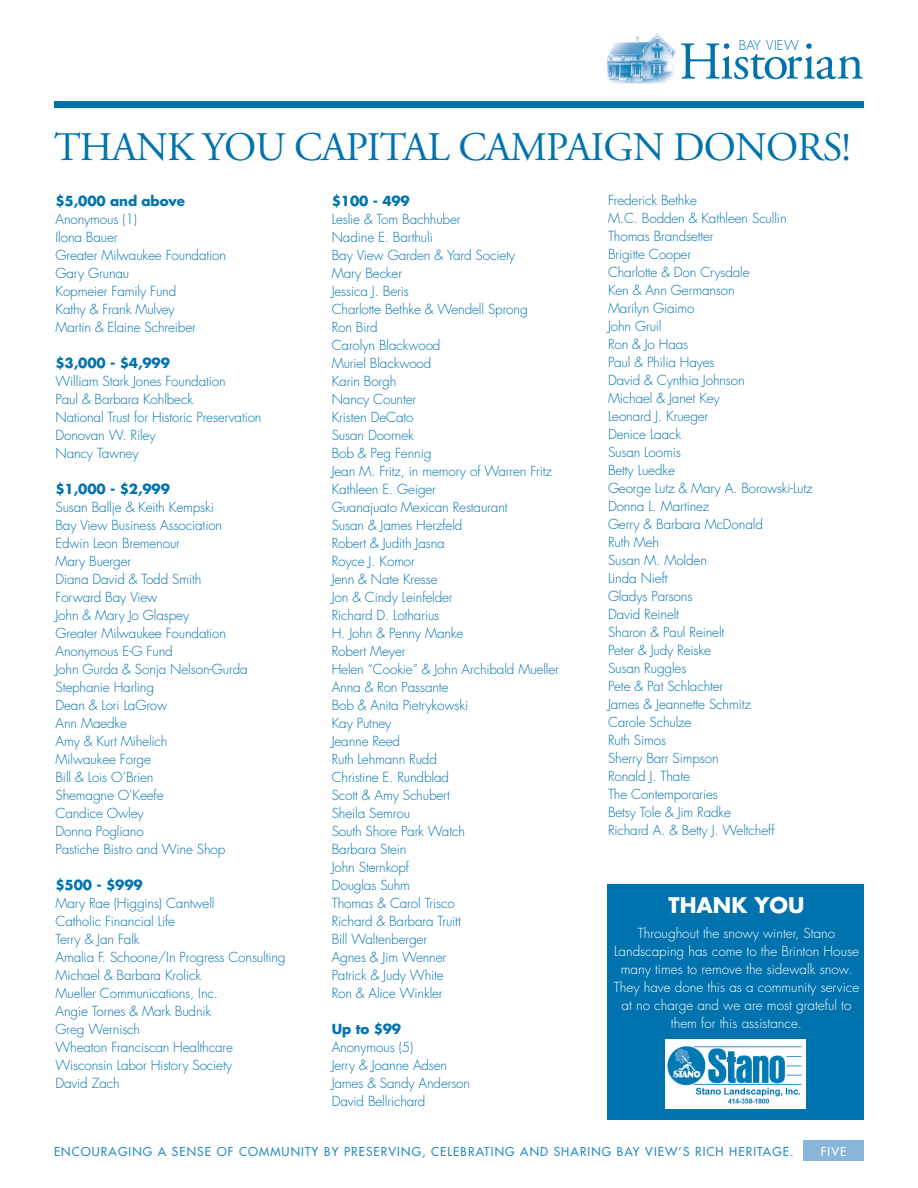
<style>
.page{position:relative;width:918px;height:1188px;background:#fff}
.page>*{position:absolute;margin:0;border:0;box-sizing:border-box;transform-origin:0 0}
.t1{font:52.95px "Adobe Garamond";letter-spacing:-.02em;color:#0073ae}
.t2{font:40.5px "Adobe Garamond Pro";letter-spacing:-.02em;color:#0073ae}
.t3{font:700 21px "Futura";color:#fff}
.t4{font:300 13.5px/18px "Futura";letter-spacing:-.01em;color:#0073ae}
.t5{font:300 13.5px/18px "Futura";color:#fff;text-align:center}
.t6{font:700 13.5px "Futura";letter-spacing:-.01em;color:#0073ae}
.t7{font:300 13.2px "Futura";letter-spacing:.01em;color:#0073ae}
.t8{font:12px "Futura";letter-spacing:.09em;color:#278ec1}
.t9{font:12px "Futura";color:#fff}
</style>
<div class="page">
<img style="left:608px;top:34px;width:67px;height:50px">
<div style="left:54px;top:101px;width:810px;height:7px;background:#0073ae"></div>
<div style="left:803px;top:1141px;width:61px;height:20px;background:#89b5d8"></div>
<div style="left:607px;top:885px;width:257px;height:235px;background:#0073ae"></div>
<img style="left:665px;top:1040px;width:141px;height:69px">
<p class="t7" style="left:739px;top:37px;width:61px">BAY VIEW</p>
<h1 class="t1" style="left:679px;top:33px;width:187px">Historian</h1>
<h2 class="t2" style="left:54px;top:123px;width:798px">THANK YOU CAPITAL CAMPAIGN DONORS!</h2>
<p class="t6" style="left:56px;top:192px;width:131px">$5,000 and above</p>
<p class="t4" style="left:56px;top:211px;width:172px">Anonymous (1)<br>I lona Bauer<br>Greater Milwaukee Foundation<br>Gary Grunau<br>Kopmeier Family Fund<br>Kathy &amp; Frank Mulvey<br>Martin &amp; Elaine Schreiber</p>
<p class="t6" style="left:56px;top:354px;width:116px">$3,000 - $4,999</p>
<p class="t4" style="left:56px;top:373px;width:208px">William Stark Jones Foundation<br>Paul &amp; Barbara Kohlbeck<br>National Trust for Historic Preservation<br>Donovan W. Riley<br>Nancy Tawney</p>
<p class="t6" style="left:56px;top:480px;width:116px">$1,000 - $2,999</p>
<p class="t4" style="left:56px;top:499px;width:194px">Susan Ballje &amp; Keith Kempski<br>Bay View Business Association<br>Edwin Leon Bremenour<br>Mary Buerger<br>Diana David &amp; Todd Smith<br>Forward Bay View<br>John &amp; Mary Jo Glaspey<br>Greater Milwaukee Foundation<br>Anonymous E-G Fund<br>John Gurda &amp; Sonja Nelson-Gurda<br>Stephanie Harling<br>Dean &amp; Lori LaGrow<br>Ann Maedke<br>Amy &amp; Kurt Mihelich<br>Milwaukee Forge<br>Bill &amp; Lois O’Brien<br>Shemagne O’Keefe<br>Candice Owley<br>Donna Pogliano<br>Pastiche Bistro and Wine Shop</p>
<p class="t6" style="left:56px;top:876px;width:89px">$500 - $999</p>
<p class="t4" style="left:56px;top:895px;width:232px">Mary Rae (Higgins) Cantwell<br>Catholic Financial Life<br>Terry &amp; Jan Falk<br>Amalia F. Schoone/I n Progress Consulting<br>Michael &amp; Barbara Krolick<br>Mueller Communications, I nc.<br>Angie Tornes &amp; Mark Budnik<br>Greg Wernisch<br>Wheaton Franciscan Healthcare<br>Wisconsin Labor History Society<br>David Zach</p>
<p class="t4" style="left:608px;top:192px;width:206px">Frederick Bethke<br>M.C. Bodden &amp; Kathleen Scullin<br>Thomas Brandsetter<br>Brigitte Cooper<br>Charlotte &amp; Don Crysdale<br>Ken &amp; Ann Germanson<br>Marilyn Giaimo<br>John Gruil<br>Ron &amp; Jo Haas<br>Paul &amp; Philia Hayes<br>David &amp; Cynthia Johnson<br>Michael &amp; Janet Key<br>Leonard J. Krueger<br>Denice Laack<br>Susan Loomis<br>Betty Luedke<br>George Lutz &amp; Mary A. Borowski-Lutz<br>Donna L. Martinez<br>Gerry &amp; Barbara McDonald<br>Ruth Meh<br>Susan M. Molden<br>Linda Nieft<br>Gladys Parsons<br>David Reinelt<br>Sharon &amp; Paul Reinelt<br>Peter &amp; Judy Reiske<br>Susan Ruggles<br>Pete &amp; Pat Schlachter<br>James &amp; Jeannette Schmitz<br>Carole Schulze<br>Ruth Simos<br>Sherry Barr Simpson<br>Ronald J. Thate<br>The Contemporaries<br>Betsy Tole &amp; Jim Radke<br>Richard A. &amp; Betty J. Weltcheff</p>
<p class="t6" style="left:332px;top:192px;width:80px">$100 - 499</p>
<p class="t4" style="left:332px;top:211px;width:229px">Leslie &amp; Tom Bachhuber<br>Nadine E. Barthuli<br>Bay View Garden &amp; Yard Society<br>Mary Becker<br>Jessica J. Beris<br>Charlotte Bethke &amp; Wendell Sprong<br>Ron Bird<br>Carolyn Blackwood<br>Muriel Blackwood<br>Karin Borgh<br>Nancy Counter<br>Kristen DeCato<br>Susan Doornek<br>Bob &amp; Peg Fennig<br>Jean M. Fritz, in memory of Warren Fritz<br>Kathleen E. Geiger<br>Guanajuato Mexican Restaurant<br>Susan &amp; James Herzfeld<br>Robert &amp; Judith Jasna<br>Royce J. Komor<br>Jenn &amp; Nate Kresse<br>Jon &amp; Cindy Leinfelder<br>Richard D. Lotharius<br>H. John &amp; Penny Manke<br>Robert Meyer<br>Helen “Cookie” &amp; John Archibald Mueller<br>Anna &amp; Ron Passante<br>Bob &amp; Anita Pietrykowski<br>Kay Putney<br>Jeanne Reed<br>Ruth Lehmann Rudd<br>Christine E. Rundblad<br>Scott &amp; Amy Schubert<br>Sheila Semrou<br>South Shore Park Watch<br>Barbara Stein<br>John Sternkopf<br>Douglas Suhm<br>Thomas &amp; Carol Trisco<br>Richard &amp; Barbara Truitt<br>Bill Waltenberger<br>Agnes &amp; Jim Wenner<br>Patrick &amp; Judy White<br>Ron &amp; Alice Winkler</p>
<p class="t6" style="left:332px;top:1020px;width:71px">Up to $99</p>
<p class="t4" style="left:332px;top:1038px;width:140px">Anonymous (5)<br>Jerry &amp; Joanne Adsen<br>James &amp; Sandy Anderson<br>David Bellrichard</p>
<h3 class="t3" style="left:669px;top:891px;width:138px">THANK YOU</h3>
<p class="t5" style="left:614px;top:924px;width:247px">Throughout the snowy winter, Stano Landscaping has come to the Brinton House many times to remove the sidewalk snow.<br>They have done this as a community service at no charge and we are most grateful to them for this assistance.</p>
<p class="t8" style="left:54px;top:1144px;width:236px">ENCOURAGING A SENSE OF COMMUNI</p>
<p class="t8" style="left:305px;top:1144px;width:101px">TY BY PRESERVING</p>
<p class="t8" style="left:422px;top:1144px;width:78px">, CELEBRATING</p>
<p class="t8" style="left:520px;top:1144px;width:60px">AN D SHARING</p>
<p class="t8" style="left:617px;top:1144px;width:156px">BAY VIEW’S RIC H HERITAGE</p>
<p class="t8" style="left:790px;top:1144px;width:5px">.</p>
<p class="t9" style="left:821px;top:1144px;width:27px">FIVE</p>
</div>
